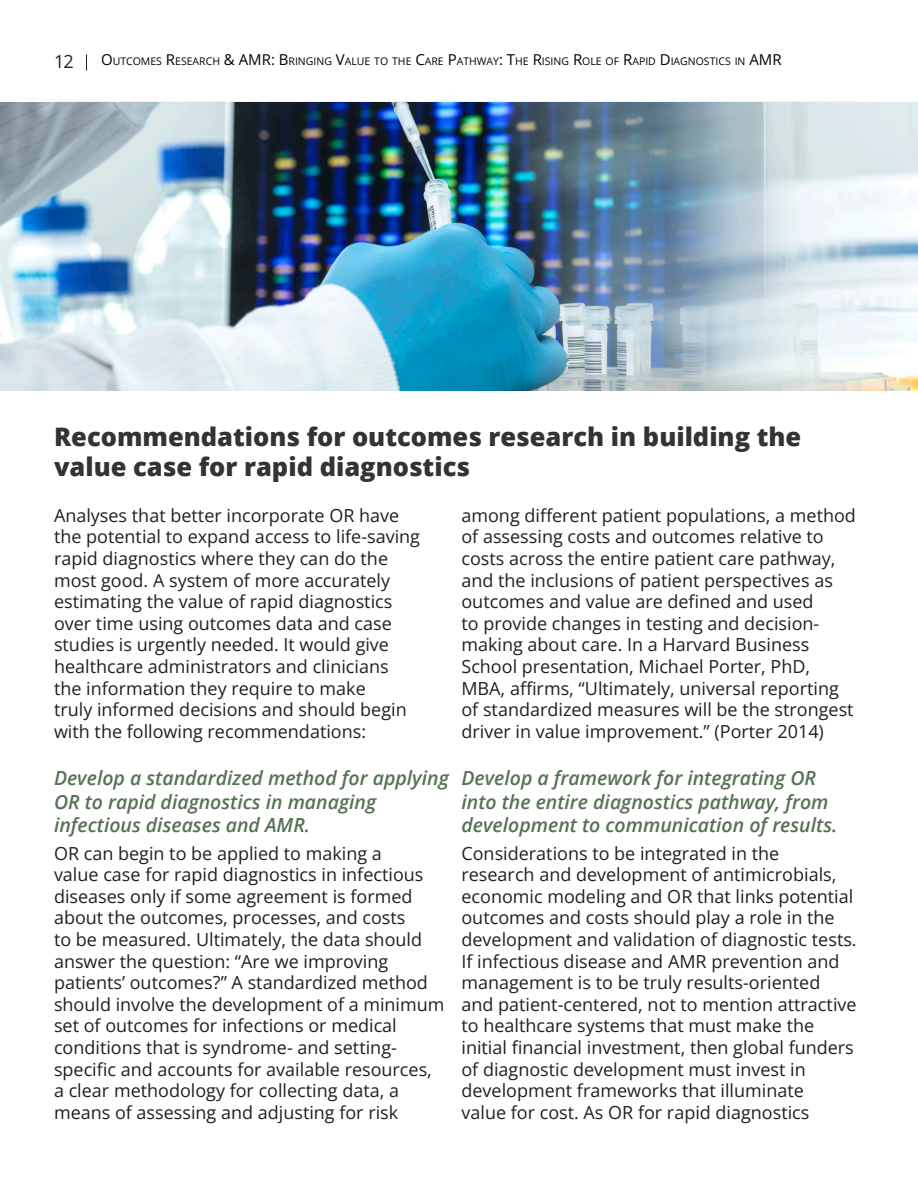
<style>
.page{position:relative;width:918px;height:1188px;background:#fff}
.page>*{position:absolute;margin:0;border:0;box-sizing:border-box;transform-origin:0 0}
.Subtitle_1{font:800 25.5px/30.6px "Open Sans";color:#333}
.Subtitle_3{font:italic 600 19.5px/23.4px "Open Sans";color:#577155}
.Paragraph_Style_2_Co{font:18px/21.6px "Open Sans";color:#231f20}
.t1{font:10.5px "Open Sans";color:#000}
.s1{font-size:15px}
</style>
<div class="page">
<svg style="left:86px;top:55px;width:1px;height:16px"></svg>
<img style="left:0;top:102px;width:918px;height:288px">
<p class="Paragraph_Style_2_Co" style="left:54px;top:50px;width:21px">12</p>
<p class="t1" style="left:101px;top:54px;width:682px"><span class="s1">O</span>UTCOMES <span class="s1">R</span>ESEARCH <span class="s1">&amp; AM R: B</span>RINGING <span class="s1">V</span>ALUE TO THE <span class="s1">C</span>ARE <span class="s1">P</span>ATHWAY<span class="s1">: T</span>HE <span class="s1">R</span>ISING <span class="s1">R</span>OLE OF <span class="s1">R</span>APID <span class="s1">D</span> IAGNOSTICS IN <span class="s1">AM R</span></p>
<p class="Subtitle_1" style="left:54px;top:420px;width:749px">Recommendations for outcomes research in building the value case for rapid diagnostics</p>
<p class="Paragraph_Style_2_Co" style="left:54px;top:504px;width:368px">Analyses that better incorporate OR have the potential to expand access to life-saving rapid diagnostics where they can do the most good. A system of more accurately estimating the value of rapid diagnostics over time using outcomes data and case studies is urgently needed. It would give healthcare administrators and clinicians the information they require to make<br>truly informed decisions and should begin with the following recommendations:</p>
<p class="Subtitle_3" style="left:54px;top:766px;width:396px">Develop a standardized method for applying<br>OR to rapid diagnostics in managing infectious diseases and AMR.</p>
<p class="Paragraph_Style_2_Co" style="left:54px;top:842px;width:392px">OR can begin to be applied to making a<br>value case for rapid diagnostics in infectious diseases only if some agreement is formed about the outcomes, processes, and costs<br>to be measured. Ultimately, the data should answer the question: “Are we improving patients’ outcomes?” A standardized method should involve the development of a minimum set of outcomes for infections or medical conditions that is syndrome- and setting&shy;specific and accounts for available resources, a clear methodology for collecting data, a means of assessing and adjusting for risk</p>
<p class="Paragraph_Style_2_Co" style="left:461px;top:504px;width:396px">among different patient populations, a method of assessing costs and outcomes relative to costs across the entire patient care pathway, and the inclusions of patient perspectives as outcomes and value are defined and used<br>to provide changes in testing and decision&shy;making about care. In a Harvard Business School presentation, Michael Porter, PhD, MBA, affirms, “Ultimately, universal reporting of standardized measures will be the strongest driver in value improvement.” (Porter 2014)</p>
<p class="Subtitle_3" style="left:461px;top:766px;width:377px">Develop a framework for integrating OR into the entire diagnostics pathway, from development to communication of results.</p>
<p class="Paragraph_Style_2_Co" style="left:461px;top:842px;width:397px">Considerations to be integrated in the research and development of antimicrobials, economic modeling and OR that links potential outcomes and costs should play a role in the development and validation of diagnostic tests.<br>If infectious disease and AMR prevention and management is to be truly results-oriented and patient-centered, not to mention attractive to healthcare systems that must make the initial financial investment, then global funders of diagnostic development must invest in development frameworks that illuminate<br>value for cost. As OR for rapid diagnostics</p>
</div>
